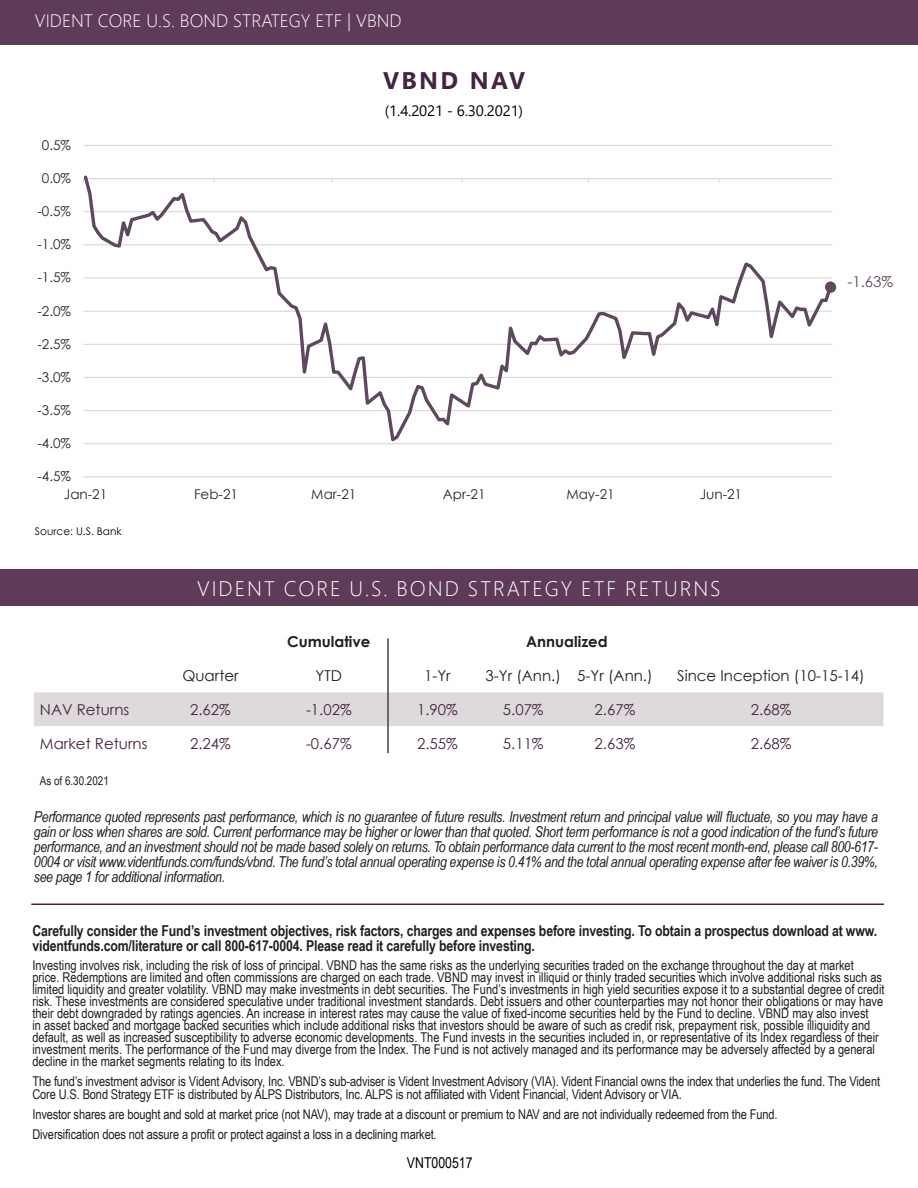
<style>
.page{position:relative;width:918px;height:1188px;background:#fff}
.page>*{position:absolute;margin:0;border:0;box-sizing:border-box;transform-origin:0 0}
.t1{font:700 24px "Segoe UI";letter-spacing:.1em;color:#442440}
.t2{font:300 21px "Segoe UI";letter-spacing:.095em;color:#fff}
.t3{font:300 18px "Segoe UI";color:#fff}
.t4{font:italic 15px/15px "Arial Narrow";letter-spacing:-.02em;color:#201f21;text-align:justify}
.t5{font:700 15px/15px "Arial Narrow";letter-spacing:-.01em;color:#201f21}
.t6{font:15px "Century Gothic";color:#442440}
.t7{font:15px "Century Gothic";color:#201f21}
.t8{font:15px "Segoe UI";letter-spacing:-.01em;color:#000}
.t9{font:700 15px "Century Gothic";color:#201f21}
.t10{font:15px "Arial Narrow";color:#000}
.t11{font:15px "Century Gothic";color:#5e485d}
.t12{font:13.5px/12px "Arial Narrow";color:#201f21}
.t13{font:13.5px "Century Gothic";color:#262626}
.t14{font:12px "Arial Narrow";color:#201f21}
.t15{font:10.5px "Century Gothic";color:#000}
</style>
<div class="page">
<div style="left:0;top:0;width:918px;height:44px;background:#5e3b59"></div>
<hr style="left:31px;top:904px;width:853px;height:1px;background:#442440">
<div style="left:0;top:569px;width:918px;height:36px;background:#5e3b59"></div>
<hr style="left:83px;top:476px;width:749px;height:1px;background:#d9d9d9">
<hr style="left:83px;top:145px;width:749px;height:1px;background:#d9d9d9">
<svg style="left:83px;top:175px;width:751px;height:269px"></svg>
<div style="left:825px;top:282px;width:11px;height:11px;background:#5e485d;border-radius:50%"></div>
<div style="left:34px;top:692px;width:849px;height:34px;background:#dedadb"></div>
<hr style="left:387px;top:638px;width:2px;height:115px;background:#444244">
<h3 class="t3" style="left:35px;top:3px;width:368px">VIDENT CORE U.S. BOND STRATEGY ETF | VBND</h3>
<h1 class="t1" style="left:383px;top:58px;width:143px">VBND NAV</h1>
<p class="t13" style="left:42px;top:136px;width:31px">0.5%</p>
<p class="t13" style="left:42px;top:169px;width:31px">0.0%</p>
<p class="t13" style="left:37px;top:202px;width:35px">-0.5%</p>
<p class="t13" style="left:37px;top:235px;width:35px">-1.0%</p>
<p class="t13" style="left:37px;top:268px;width:35px">-1.5%</p>
<p class="t13" style="left:37px;top:301px;width:35px">-2.0%</p>
<p class="t13" style="left:37px;top:334px;width:35px">-2.5%</p>
<p class="t13" style="left:37px;top:368px;width:35px">-3.0%</p>
<p class="t13" style="left:37px;top:401px;width:35px">-3.5%</p>
<p class="t13" style="left:37px;top:434px;width:35px">-4.0%</p>
<p class="t13" style="left:37px;top:467px;width:35px">-4.5%</p>
<p class="t8" style="left:385px;top:97px;width:140px">(1.4.2021 - 6.30.2021)</p>
<p class="t13" style="left:64px;top:484px;width:45px">Jan-21</p>
<p class="t13" style="left:194px;top:484px;width:45px">Feb-21</p>
<p class="t13" style="left:311px;top:484px;width:47px">Mar-21</p>
<p class="t13" style="left:443px;top:484px;width:44px">Apr-21</p>
<p class="t13" style="left:566px;top:484px;width:50px">May-21</p>
<p class="t13" style="left:700px;top:484px;width:44px">Jun-21</p>
<p class="t15" style="left:35px;top:524px;width:88px">Source: U.S. Bank</p>
<h2 class="t2" style="left:197px;top:568px;width:525px">VIDENT CORE U.S. BOND STRATEGY ETF RETURNS</h2>
<p class="t9" style="left:287px;top:631px;width:85px">Cumulative</p>
<p class="t9" style="left:526px;top:631px;width:83px">Annualized</p>
<p class="t11" style="left:847px;top:271px;width:47px">-1.63%</p>
<p class="t7" style="left:182px;top:665px;width:58px">Quarter</p>
<p class="t7" style="left:316px;top:665px;width:28px">YTD</p>
<p class="t7" style="left:424px;top:665px;width:28px">1-Yr</p>
<p class="t7" style="left:486px;top:665px;width:169px">3-Yr (Ann.) 5-Yr (Ann.)</p>
<p class="t7" style="left:677px;top:665px;width:189px">Since Inception (10-15-14)</p>
<p class="t6" style="left:40px;top:699px;width:91px">NAV Returns</p>
<p class="t6" style="left:190px;top:699px;width:42px">2.62%</p>
<p class="t6" style="left:306px;top:699px;width:47px">-1.02%</p>
<p class="t6" style="left:417px;top:699px;width:42px">1.90%</p>
<p class="t6" style="left:503px;top:699px;width:42px">5.07%</p>
<p class="t6" style="left:595px;top:699px;width:42px">2.67%</p>
<p class="t6" style="left:751px;top:699px;width:42px">2.68%</p>
<p class="t6" style="left:40px;top:733px;width:109px">Market Returns</p>
<p class="t6" style="left:190px;top:733px;width:42px">2.24%</p>
<p class="t6" style="left:306px;top:733px;width:47px">-0.67%</p>
<p class="t6" style="left:417px;top:733px;width:42px">2.55%</p>
<p class="t6" style="left:503px;top:733px;width:42px">5.11%</p>
<p class="t6" style="left:595px;top:733px;width:42px">2.63%</p>
<p class="t6" style="left:751px;top:733px;width:42px">2.68%</p>
<p class="t14" style="left:40px;top:772px;width:70px">As of 6.30.2021</p>
<p class="t4" style="left:34px;top:809px;width:846px">Performance quoted represents past performance, which is no guarantee of future results. Investment return and principal value will fluctuate, so you may have a gain or loss when shares are sold. Current performance may be higher or lower than that quoted. Short term performance is not a good indication of the fund’s future performance, and an investment should not be made based solely on returns. To obtain performance data current to the most recent month-end, please call 800-617- 0004 or visit www.videntfunds.com/funds/vbnd. The fund’s total annual operating expense is 0.41% and the total annual operating expense after fee waiver is 0.39%, see page 1 for additional information.</p>
<p class="t5" style="left:32px;top:923px;width:846px">Carefully consider the Fund’s investment objectives, risk factors, charges and expenses before investing. To obtain a prospectus download at www. videntfunds.com/literature or call 800-617-0004. Please read it carefully before investing.</p>
<p class="t12" style="left:32px;top:958px;width:854px">Investing involves risk, including the risk of loss of principal. VBND has the same risks as the underlying securities traded on the exchange throughout the day at market<br>price. Redemptions are limited and often commissions are charged on each trade. VBND may invest in illiquid or thinly traded securities which involve additional risks such as limited liquidity and greater volatility. VBND may make investments in debt securities. The Fund’s investments in high yield securities expose it to a substantial degree of credit risk. These investments are considered speculative under traditional investment standards. Debt issuers and other counterparties may not honor their obligations or may have their debt downgraded by ratings agencies. An increase in interest rates may cause the value of fixed-income securities held by the Fund to decline. VBND may also invest<br>in asset backed and mortgage backed securities which include additional risks that investors should be aware of such as credit risk, prepayment risk, possible illiquidity and default, as well as increased susceptibility to adverse economic developments. The Fund invests in the securities included in, or representative of its Index regardless of their investment merits. The performance of the Fund may diverge from the Index. The Fund is not actively managed and its performance may be adversely affected by a general decline in the market segments relating to its Index.</p>
<p class="t12" style="left:32px;top:1074px;width:849px;line-height:13.5px">The fund’s investment advisor is Vident Advisory, Inc. VBND’s sub-adviser is Vident Investment Advisory (VIA). Vident Financial owns the index that underlies the fund. The Vident<br>Core U.S. Bond Strategy ETF is distributed by ALPS Distributors, Inc. ALPS is not affiliated with Vident Financial, Vident Advisory or VIA.</p>
<p class="t12" style="left:32px;top:1104px;width:747px;line-height:20px">Investor shares are bought and sold at market price (not NAV), may trade at a discount or premium to NAV and are not individually redeemed from the Fund.<br>Diversification does not assure a profit or protect against a loss in a declining market.</p>
<p class="t10" style="left:407px;top:1152px;width:67px">VNT000517</p>
</div>
